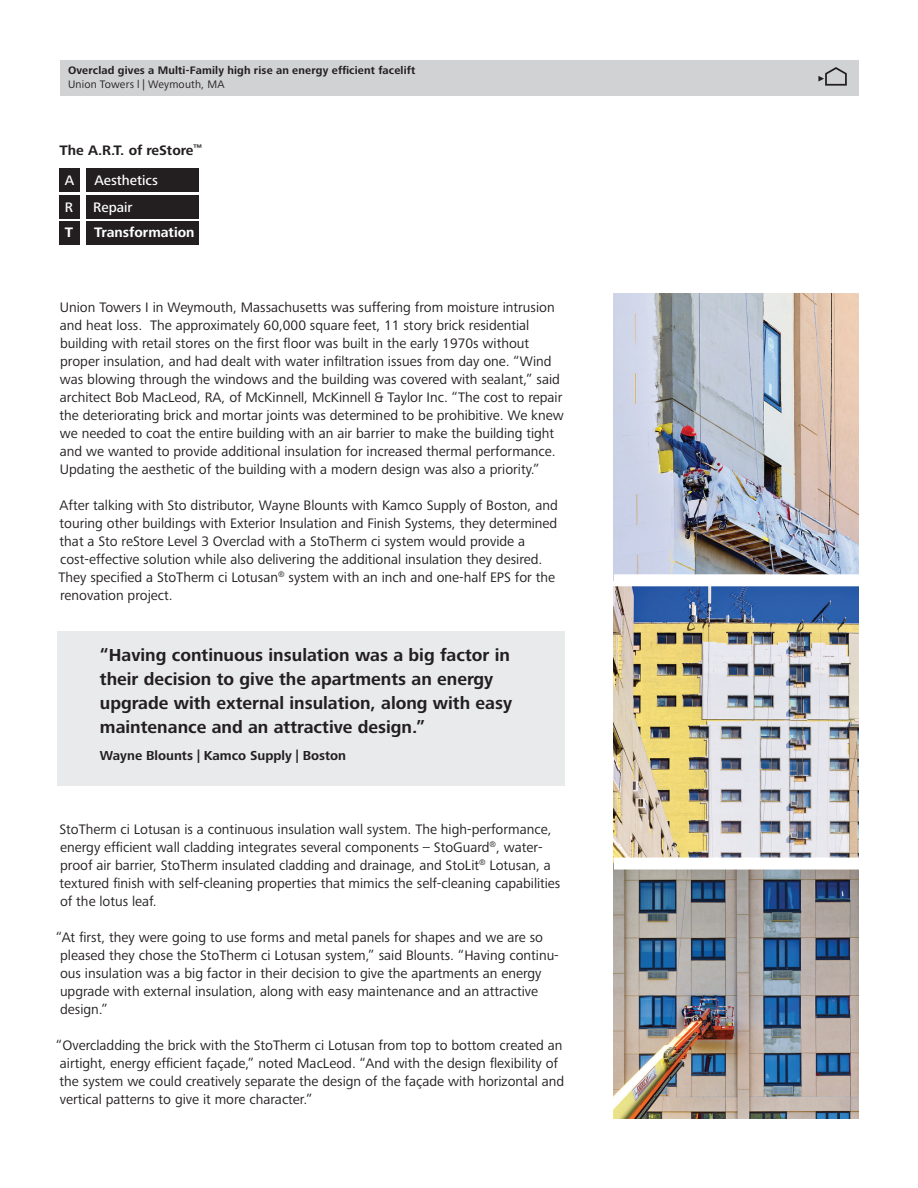
<style>
.page{position:relative;width:918px;height:1188px;background:#fff}
.page>*{position:absolute;margin:0;border:0;box-sizing:border-box;transform-origin:0 0}
.t1{font:700 18px/24px "Frutiger Next LTW1 G";color:#231f20}
._02_Fließtext_9_5_12{font:14.25px/18px "Frutiger Next LTW1 G";color:#231f20}
.t2{font:700 14.25px "Frutiger Next LTW1 G";color:#231f20}
.t3{font:500 14.25px "Frutiger Next LTW1 G";color:#fff}
.t4{font:700 14.25px "Frutiger Next LTW1 G";color:#fff}
.t5{font:700 13.5px "Frutiger Next LTW1 G";color:#231f20}
._03_Kleintext_7_5_9{font:700 11.25px "Frutiger Next LTW1 G";letter-spacing:.015em;color:#231f20}
._03_Kleintext_7_5_9-2{font:11.25px "Frutiger Next LTW1 G";letter-spacing:.015em;color:#231f20}
</style>
<div class="page">
<div style="left:60px;top:60px;width:798px;height:36px;background:#d1d2d4"></div>
<svg style="left:818px;top:67px;width:29px;height:19px"></svg>
<img style="left:614px;top:294px;width:244px;height:280px">
<img style="left:614px;top:586px;width:244px;height:272px">
<img style="left:614px;top:870px;width:244px;height:249px">
<div style="left:60px;top:168px;width:20px;height:24px;background:#231f20"></div>
<div style="left:60px;top:195px;width:20px;height:24px;background:#231f20"></div>
<div style="left:60px;top:221px;width:20px;height:24px;background:#231f20"></div>
<div style="left:87px;top:168px;width:112px;height:24px;background:#231f20"></div>
<div style="left:87px;top:195px;width:112px;height:24px;background:#231f20"></div>
<div style="left:87px;top:221px;width:112px;height:24px;background:#231f20"></div>
<div style="left:57px;top:632px;width:508px;height:154px;background:#e6e7e9"></div>
<p class="_03_Kleintext_7_5_9" style="left:68px;top:64px;width:349px">Overclad gives a Multi-Family high rise an energy efficient facelift</p>
<p class="_03_Kleintext_7_5_9-2" style="left:68px;top:78px;width:158px">Union Towers l | Weymouth, MA</p>
<p class="t2" style="left:60px;top:142px;width:144px">The A.R.T. of reStore<sup>™</sup></p>
<p class="t3" style="left:65px;top:172px;width:11px">A</p>
<p class="t3" style="left:94px;top:172px;width:65px">Aesthetics</p>
<p class="t3" style="left:65px;top:199px;width:10px">R</p>
<p class="t3" style="left:93px;top:199px;width:41px">Repair</p>
<p class="t4" style="left:65px;top:224px;width:10px">T</p>
<p class="t4" style="left:94px;top:224px;width:102px">Transformation</p>
<p class="_02_Fließtext_9_5_12" style="left:60px;top:298px;width:506px">Union Towers I in Weymouth, Massachusetts was suffering from moisture intrusion and heat loss. The approximately 60,000 square feet, 11 story brick residential building with retail stores on the first floor was built in the early 1970s without proper insulation, and had dealt with water infiltration issues from day one. “Wind was blowing through the windows and the building was covered with sealant,” said architect Bob MacLeod, RA, of McKinnell, McKinnell &amp; Taylor Inc. “The cost to repair the deteriorating brick and mortar joints was determined to be prohibitive. We knew we needed to coat the entire building with an air barrier to make the building tight and we wanted to provide additional insulation for increased thermal performance.<br>Updating the aesthetic of the building with a modern design was also a priority.”</p>
<p class="_02_Fließtext_9_5_12" style="left:58px;top:496px;width:501px">After talking with Sto distributor, Wayne Blounts with Kamco Supply of Boston, and touring other buildings with Exterior Insulation and Finish Systems, they determined that a Sto reStore Level 3 Overclad with a StoTherm ci system would provide a cost-effective solution while also delivering the additional insulation they desired.<br>They specified a StoTherm ci Lotusan<sup>®</sup> system with an inch and one-half EPS for the renovation project.</p>
<p class="t1" style="left:100px;top:643px;width:414px">“Having continuous insulation was a big factor in their decision to give the apartments an energy upgrade with external insulation, along with easy maintenance and an attractive design.”</p>
<p class="t5" style="left:100px;top:748px;width:248px">Wayne Blounts | Kamco Supply | Boston</p>
<p class="_02_Fließtext_9_5_12" style="left:60px;top:820px;width:503px">StoTherm ci Lotusan is a continuous insulation wall system. The high-performance, energy efficient wall cladding integrates several components – StoGuard<sup>®</sup>, water&shy;proof air barrier, StoTherm insulated cladding and drainage, and StoLit<sup>®</sup> Lotusan, a textured finish with self-cleaning properties that mimics the self-cleaning capabilities of the lotus leaf.</p>
<p class="_02_Fließtext_9_5_12" style="left:56px;top:928px;width:504px">“At first, they were going to use forms and metal panels for shapes and we are so pleased they chose the StoTherm ci Lotusan system,” said Blounts. “Having continu&shy;ous insulation was a big factor in their decision to give the apartments an energy upgrade with external insulation, along with easy maintenance and an attractive design.”</p>
<p class="_02_Fließtext_9_5_12" style="left:56px;top:1036px;width:510px">“Overcladding the brick with the StoTherm ci Lotusan from top to bottom created an airtight, energy efficient façade,” noted MacLeod. “And with the design flexibility of the system we could creatively separate the design of the façade with horizontal and vertical patterns to give it more character.”</p>
</div>
